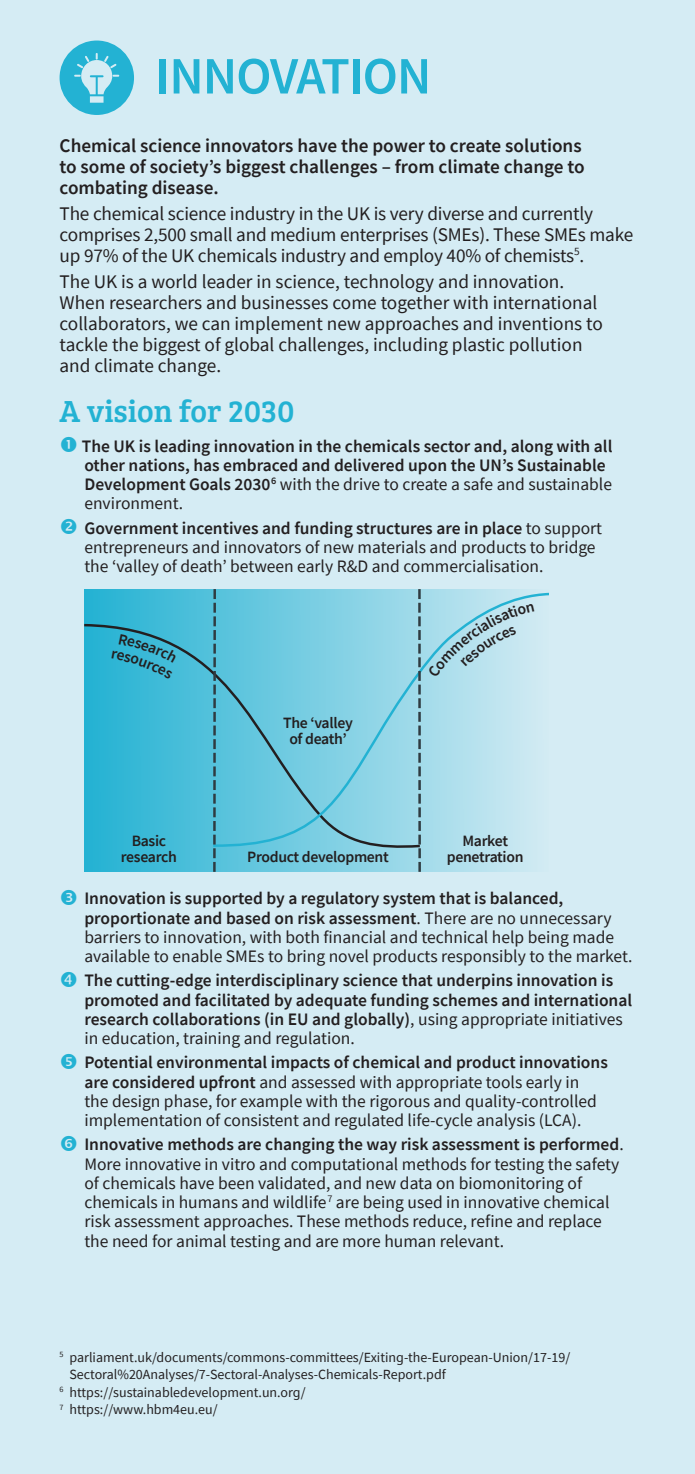
<style>
.page{position:relative;width:695px;height:1474px;background:#fff}
.page>*{position:absolute;margin:0;border:0;box-sizing:border-box;transform-origin:0 0}
.A_head_-_Sky_Blue{font:600 52.5px "Source Sans Pro";letter-spacing:-.02em;color:#23b2d3}
.B_head{font:31.5px "Bree Serif";color:#23b2d3}
.Intro_text_-_last_pa{font:19.25px/21px "Source Sans Pro";color:#231f20}
.Intro_text{font:19.25px/21px "Source Sans Pro";letter-spacing:-.01em;color:#231f20}
.Intro_text_-_semibol{font:600 19.25px/21px "Source Sans Pro";color:#231f20}
.Text_list{font:17.5px/19.2px "Source Sans Pro";color:#231f20}
.Text_list-2{font:600 17.5px/19.2px "Source Sans Pro";color:#231f20}
.Annotation{font:600 15.75px/15.8px "Source Sans Pro";letter-spacing:-.02em;color:#231f20;text-align:center}
.References{font:14px/17.5px "Source Sans Pro";color:#231f20}
.s1{font-weight:400}
.s2{font-weight:600}
</style>
<div class="page">
<div style="left:0;top:0;width:694px;height:1473px;background:#d5ecf4"></div>
<svg style="left:60px;top:41px;width:74px;height:74px"></svg>
<div style="left:84px;top:589px;width:464px;height:282px;background:linear-gradient(to right,#23b2d3,#d2ebf3)"></div>
<svg style="left:84px;top:622px;width:127px;height:226px;background:#3ab7d5"></svg>
<svg style="left:211px;top:591px;width:337px;height:257px;background:#8dd2e4"></svg>
<svg style="left:213px;top:589px;width:3px;height:282px"></svg>
<svg style="left:418px;top:589px;width:3px;height:282px"></svg>
<svg style="left:427px;top:603px;width:107px;height:74px"></svg>
<svg style="left:111px;top:633px;width:67px;height:46px;background:#38b4d0"></svg>
<p class="A_head_-_Sky_Blue" style="left:155px;top:42px;width:277px">INNOVATION</p>
<p class="Intro_text_-_semibol" style="left:60px;top:134px;width:526px">Chemical science innovators have the power to create solutions to some of society’s biggest challenges – from climate change to combating disease.</p>
<p class="Intro_text" style="left:60px;top:202px;width:575px">The chemical science industry in the UK is very diverse and currently comprises 2,500 small and medium enterprises (SMEs). These SMEs make up 97% of the UK chemicals industry and employ 40% of chemists<sup>5</sup>.</p>
<p class="Intro_text_-_last_pa" style="left:60px;top:270px;width:544px">The UK is a world leader in science, technology and innovation.<br>When researchers and businesses come together with international collaborators, we can implement new approaches and inventions to tackle the biggest of global challenges, including plastic pollution and climate change.</p>
<p class="B_head" style="left:60px;top:388px;width:236px">A vision for 2030</p>
<p class="Text_list-2" style="left:82px;top:436px;width:532px">The UK is leading innovation in the chemicals sector and, along with all other nations, has embraced and delivered upon the UN’s Sustainable Development Goals 2030<sup>6</sup> <span class="s1">with the drive to create a safe and sustainable environment.</span></p>
<p class="Text_list" style="left:84px;top:518px;width:519px"><span class="s2">Government incentives and funding structures are in place</span> to support entrepreneurs and innovators of new materials and products to bridge the ‘valley of death’ between early R&amp;D and commercialisation.</p>
<p class="Annotation" style="left:121px;top:832px;width:57px">Basic research</p>
<p class="Annotation" style="left:283px;top:714px;width:71px">The ‘valley of death’</p>
<p class="Annotation" style="left:247px;top:848px;width:143px">Product development</p>
<p class="Annotation" style="left:447px;top:832px;width:78px">Market penetration</p>
<p class="Text_list" style="left:84px;top:888px;width:549px"><span class="s2">Innovation is supported by a regulatory system that is balanced, proportionate and based on risk assessment</span>. There are no unnecessary barriers to innovation, with both financial and technical help being made available to enable SMEs to bring novel products responsibly to the market.</p>
<p class="Text_list-2" style="left:84px;top:970px;width:549px">The cutting-edge interdisciplinary science that underpins innovation is promoted and facilitated by adequate funding schemes and international research collaborations (in EU and globally)<span class="s1">, using appropriate initiatives in education, training and regulation.</span></p>
<p class="Text_list" style="left:84px;top:1052px;width:525px"><span class="s2">Potential environmental impacts of chemical and product innovations are considered upfront</span> and assessed with appropriate tools early in<br>the design phase, for example with the rigorous and quality-controlled implementation of consistent and regulated life-cycle analysis (LCA).</p>
<p class="Text_list" style="left:84px;top:1134px;width:540px"><span class="s2">Innovative methods are changing the way risk assessment is performed</span>.<br>More innovative in vitro and computational methods for testing the safety of chemicals have been validated, and new data on biomonitoring of chemicals in humans and wildlife<sup>7</sup> are being used in innovative chemical risk assessment approaches. These methods reduce, refine and replace the need for animal testing and are more human relevant.</p>
<p class="References" style="left:69px;top:1348px;width:502px;text-indent:-10px"><sup>5</sup> parliament.uk/documents/commons-committees/Exiting-the-European-Union/17-19/<br>Sectoral%20Analyses/7-Sectoral-Analyses-Chemicals-Report.pdf</p>
<p class="References" style="left:60px;top:1383px;width:247px"><sup>6</sup> https://sustainabledevelopment.un.org/</p>
<p class="References" style="left:60px;top:1400px;width:159px"><sup>7</sup> https://www.hbm4eu.eu/</p>
</div>
